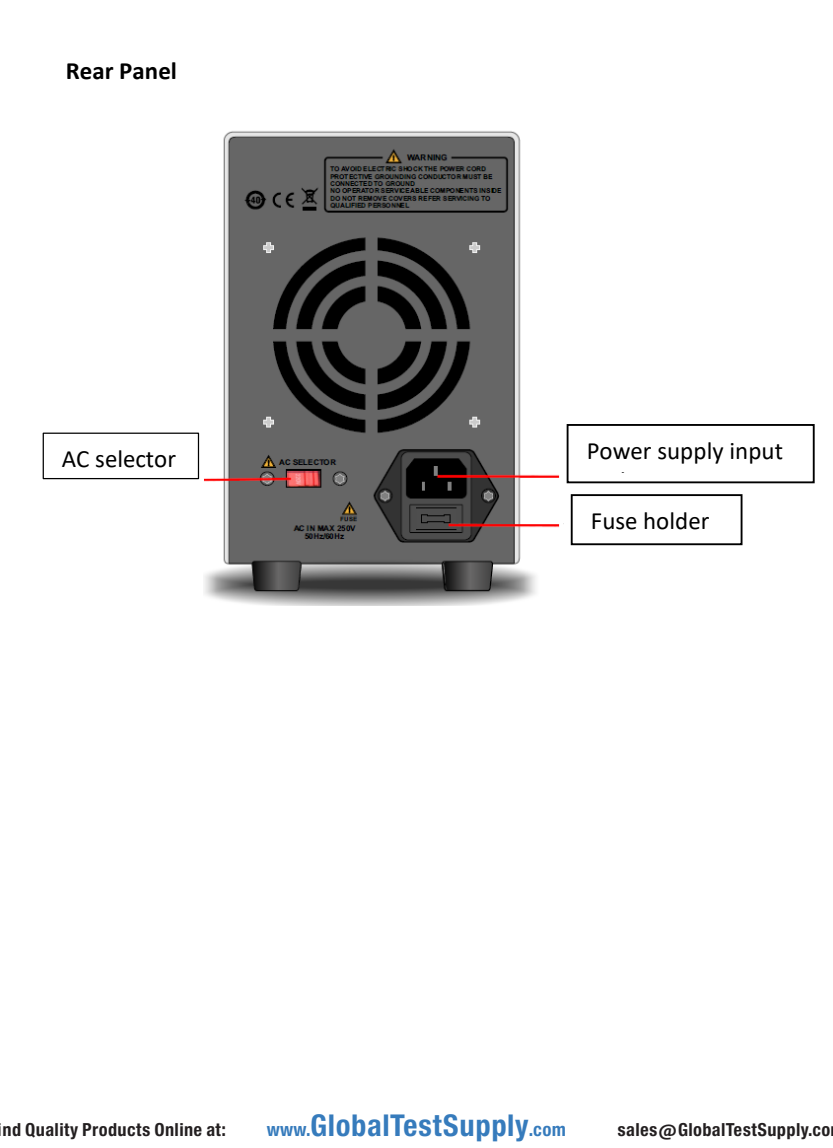
<style>
.page{position:relative;width:833px;height:1148px;background:#fff}
.page>*{position:absolute;margin:0;border:0;box-sizing:border-box;transform-origin:0 0}
.t1{font:28.75px "Europa Gro Nr 2 SBOP Bol Con";letter-spacing:.02em;color:#367bbc}
.t2{font:25px "Calibri";color:#000}
.t3{font:700 25px "Calibri";color:#000}
.t4{font:17.25px "Europa Gro Nr 2 SBOP Bol Con";letter-spacing:.02em;color:#231f20}
.s1{font-size:17.75px}
</style>
<div class="page">
<div style="left:570px;top:494px;width:172px;height:51px;border:2px solid #000"></div>
<div style="left:566px;top:424px;width:248px;height:59px;border:2px solid #000"></div>
<div style="left:43px;top:432px;width:156px;height:47px;border:1px solid #000"></div>
<img style="left:204px;top:131px;width:360px;height:474px">
<p class="t3" style="left:66px;top:60px;width:113px">Rear Panel</p>
<p class="t2" style="left:62px;top:448px;width:116px">AC selector</p>
<p class="t2" style="left:586px;top:440px;width:198px">Power supply input</p>
<p class="t2" style="left:591px;top:510px;width:120px">Fuse holder</p>
<p class="t4" style="left:-2px;top:1119px;width:229px">ind Quality Products Online at:</p>
<h1 class="t1" style="left:267px;top:1108px;width:301px"><span class="s1">www.</span>GlobalTestSupply<span class="s1">.com</span></h1>
<p class="t4" style="left:617px;top:1119px;width:214px">sales@GlobalTestSupply.co</p>
</div>
